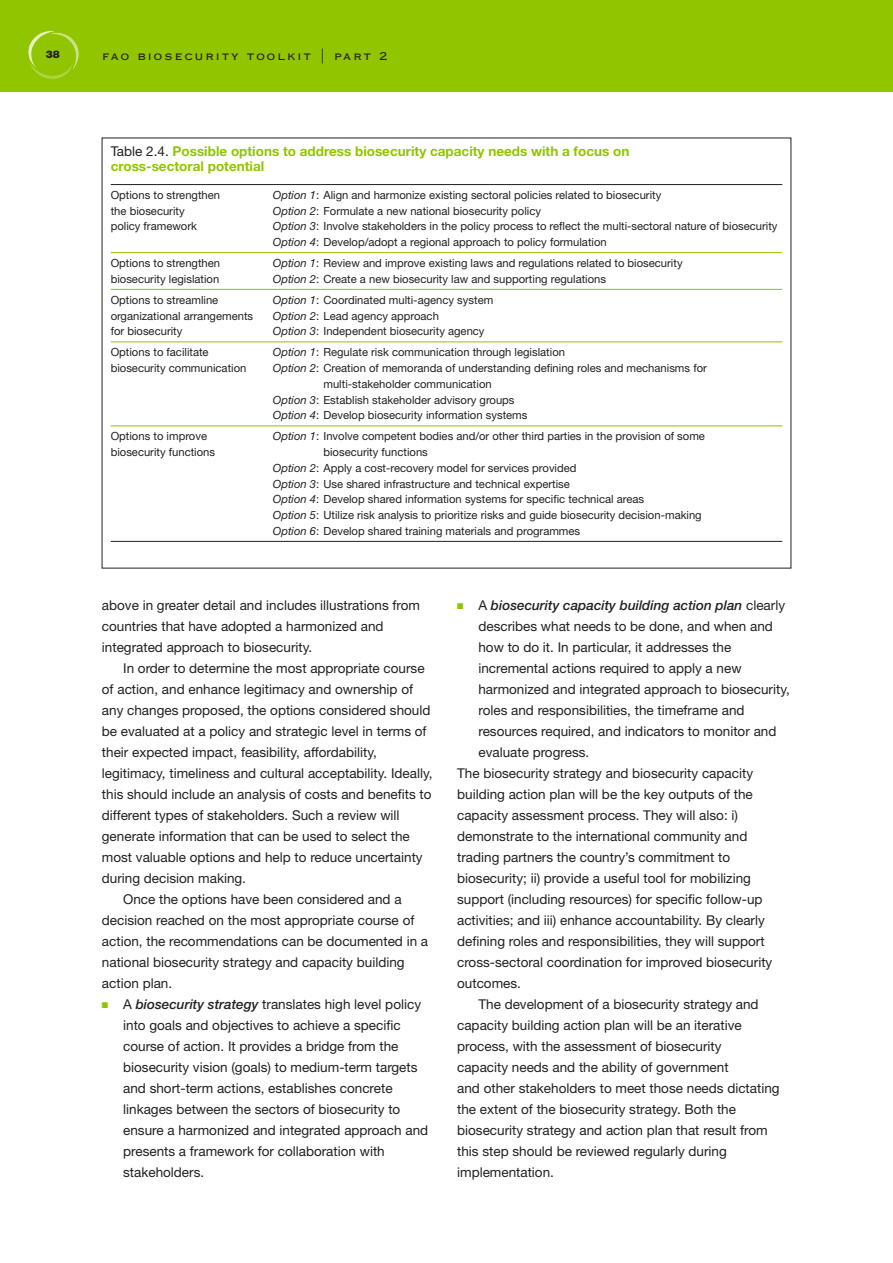
<style>
.page{position:relative;width:893px;height:1263px;background:#fff}
.page>*{position:absolute;margin:0;border:0;box-sizing:border-box;transform-origin:0 0}
.t1{font:15px "Copperplate Gothic BT";letter-spacing:.095em;color:#231f20}
.t2{font:13.5px/21px "Helvetica Neue";color:#231f20}
.t3{font:700 13.5px/15px "Helvetica Neue";color:#90c500}
.t4{font:italic 500 13.5px "Helvetica Neue";color:#231f20}
.t5{font:11.25px/15.8px "Helvetica Neue";color:#231f20}
.t6{font:900 10.5px "Helvetica Neue";color:#231f20}
.s1{font-weight:400;color:#231f20}
.s2{font-style:italic}
.s3{color:#90c500}
.s4{font-weight:500;font-style:italic}
.s5{font-weight:400;font-style:normal}
</style>
<div class="page">
<div style="left:0;top:0;width:892px;height:91px;background:#90c500"></div>
<svg style="left:28px;top:30px;width:51px;height:49px"></svg>
<hr style="left:111px;top:184px;width:671px;height:1px;background:#231f20">
<hr style="left:111px;top:252px;width:671px;height:1px;background:#90c500">
<hr style="left:111px;top:289px;width:671px;height:1px;background:#90c500">
<hr style="left:111px;top:341px;width:671px;height:1px;background:#90c500">
<hr style="left:111px;top:425px;width:671px;height:1px;background:#90c500">
<hr style="left:111px;top:541px;width:671px;height:1px;background:#231f20">
<p class="t6" style="left:46px;top:50px;width:16px">38</p>
<p class="t1" style="left:102px;top:46px;width:288px">fao biosecurity toolkit | part 2</p>
<p class="t3" style="left:111px;top:145px;width:520px"><span class="s1">Table 2.4.</span> Possible options to address biosecurity capacity needs with a focus on cross-sectoral potential</p>
<p class="t5" style="left:111px;top:188px;width:111px">Options to strengthen</p>
<p class="t5" style="left:273px;top:188px;width:390px"><span class="s2">Option 1</span>: Align and harmonize existing sectoral policies related to biosecurity</p>
<p class="t5" style="left:111px;top:204px;width:75px">the biosecurity</p>
<p class="t5" style="left:273px;top:204px;width:270px"><span class="s2">Option 2</span>: Formulate a new national biosecurity policy</p>
<p class="t5" style="left:111px;top:219px;width:88px">policy framework</p>
<p class="t5" style="left:273px;top:219px;width:506px"><span class="s2">Option 3</span>: Involve stakeholders in the policy process to reflect the multi-sectoral nature of biosecurity<br><span class="s2">Option 4</span>: Develop/adopt a regional approach to policy formulation</p>
<p class="t5" style="left:111px;top:256px;width:111px">Options to strengthen</p>
<p class="t5" style="left:273px;top:256px;width:411px"><span class="s2">Option 1</span>: Review and improve existing laws and regulations related to biosecurity</p>
<p class="t5" style="left:111px;top:272px;width:110px">biosecurity legislation</p>
<p class="t5" style="left:273px;top:272px;width:335px"><span class="s2">Option 2</span>: Create a new biosecurity law and supporting regulations</p>
<p class="t5" style="left:111px;top:293px;width:109px">Options to streamline</p>
<p class="t5" style="left:273px;top:293px;width:222px"><span class="s2">Option 1</span>: Coordinated multi-agency system</p>
<p class="t5" style="left:111px;top:309px;width:144px">organizational arrangements</p>
<p class="t5" style="left:273px;top:309px;width:168px"><span class="s2">Option 2</span>: Lead agency approach</p>
<p class="t5" style="left:111px;top:324px;width:73px">for biosecurity</p>
<p class="t5" style="left:273px;top:324px;width:213px"><span class="s2">Option 3</span>: Independent biosecurity agency</p>
<p class="t5" style="left:111px;top:345px;width:99px">Options to facilitate</p>
<p class="t5" style="left:273px;top:345px;width:294px"><span class="s2">Option 1</span>: Regulate risk communication through legislation</p>
<p class="t5" style="left:111px;top:361px;width:137px">biosecurity communication</p>
<p class="t5" style="left:273px;top:361px;width:435px"><span class="s2">Option 2</span>: Creation of memoranda of understanding defining roles and mechanisms for</p>
<p class="t5" style="left:323px;top:377px;width:170px">multi-stakeholder communication</p>
<p class="t5" style="left:273px;top:393px;width:243px"><span class="s2">Option 3</span>: Establish stakeholder advisory groups</p>
<p class="t5" style="left:273px;top:408px;width:256px"><span class="s2">Option 4</span>: Develop biosecurity information systems</p>
<p class="t5" style="left:111px;top:429px;width:98px">Options to improve</p>
<p class="t5" style="left:273px;top:429px;width:433px"><span class="s2">Option 1</span>: Involve competent bodies and/or other third parties in the provision of some</p>
<p class="t5" style="left:111px;top:445px;width:106px">biosecurity functions</p>
<p class="t5" style="left:273px;top:445px;width:430px;text-indent:51px">biosecurity functions<br><span class="s2">Option 2</span>: Apply a cost-recovery model for services provided<br><span class="s2">Option 3</span>: Use shared infrastructure and technical expertise<br><span class="s2">Option 4</span>: Develop shared information systems for specific technical areas<br><span class="s2">Option 5</span>: Utilize risk analysis to prioritize risks and guide biosecurity decision-making <span class="s2">Option 6</span>: Develop shared training materials and programmes</p>
<p class="t2" style="left:102px;top:596px;width:320px">above in greater detail and includes illustrations from countries that have adopted a harmonized and integrated approach to biosecurity.</p>
<p class="t2" style="left:123px;top:659px;width:303px">In order to determine the most appropriate course</p>
<p class="t2" style="left:102px;top:680px;width:313px">of action, and enhance legitimacy and ownership of</p>
<p class="t2" style="left:102px;top:701px;width:330px">any changes proposed, the options considered should</p>
<p class="t2" style="left:102px;top:722px;width:326px">be evaluated at a policy and strategic level in terms of</p>
<p class="t2" style="left:102px;top:743px;width:276px">their expected impact, feasibility, affordability,</p>
<p class="t2" style="left:102px;top:764px;width:332px">legitimacy, timeliness and cultural acceptability. Ideally,</p>
<p class="t2" style="left:102px;top:785px;width:331px">this should include an analysis of costs and benefits to</p>
<p class="t2" style="left:102px;top:806px;width:299px">different types of stakeholders. Such a review will</p>
<p class="t2" style="left:102px;top:827px;width:309px">generate information that can be used to select the</p>
<p class="t2" style="left:102px;top:848px;width:322px">most valuable options and help to reduce uncertainty</p>
<p class="t2" style="left:102px;top:869px;width:146px">during decision making.</p>
<p class="t2" style="left:123px;top:890px;width:280px">Once the options have been considered and a</p>
<p class="t2" style="left:102px;top:911px;width:314px">decision reached on the most appropriate course of</p>
<p class="t2" style="left:102px;top:932px;width:328px">action, the recommendations can be documented in a</p>
<p class="t2" style="left:102px;top:953px;width:304px">national biosecurity strategy and capacity building</p>
<p class="t2" style="left:102px;top:974px;width:72px">action plan.</p>
<p class="t2" style="left:123px;top:995px;width:306px;text-indent:-21px"><span class="s3">■</span> A <span class="s4">biosecurity strategy</span> translates high level policy into goals and objectives to achieve a specific course of action. It provides a bridge from the biosecurity vision (goals) to medium-term targets and short-term actions, establishes concrete linkages between the sectors of biosecurity to ensure a harmonized and integrated approach and presents a framework for collaboration with stakeholders.</p>
<p class="t4" style="left:457px;top:601px;width:329px"><span class="s3">■</span> <span class="s5">A</span> biosecurity capacity building action plan <span class="s5">clearly</span></p>
<p class="t2" style="left:478px;top:617px;width:296px">describes what needs to be done, and when and</p>
<p class="t2" style="left:478px;top:638px;width:254px">how to do it. In particular, it addresses the</p>
<p class="t2" style="left:478px;top:659px;width:265px">incremental actions required to apply a new</p>
<p class="t2" style="left:478px;top:680px;width:313px">harmonized and integrated approach to biosecurity,</p>
<p class="t2" style="left:478px;top:701px;width:268px">roles and responsibilities, the timeframe and</p>
<p class="t2" style="left:478px;top:722px;width:299px">resources required, and indicators to monitor and</p>
<p class="t2" style="left:478px;top:743px;width:112px">evaluate progress.</p>
<p class="t2" style="left:457px;top:764px;width:297px">The biosecurity strategy and biosecurity capacity</p>
<p class="t2" style="left:457px;top:785px;width:297px">building action plan will be the key outputs of the</p>
<p class="t2" style="left:457px;top:806px;width:282px">capacity assessment process. They will also: i)</p>
<p class="t2" style="left:457px;top:827px;width:292px">demonstrate to the international community and</p>
<p class="t2" style="left:457px;top:848px;width:274px">trading partners the country’s commitment to</p>
<p class="t2" style="left:457px;top:869px;width:295px">biosecurity; ii) provide a useful tool for mobilizing</p>
<p class="t2" style="left:457px;top:890px;width:307px">support (including resources) for specific follow-up</p>
<p class="t2" style="left:457px;top:911px;width:309px">activities; and iii) enhance accountability. By clearly</p>
<p class="t2" style="left:457px;top:932px;width:309px">defining roles and responsibilities, they will support</p>
<p class="t2" style="left:457px;top:953px;width:317px">cross-sectoral coordination for improved biosecurity</p>
<p class="t2" style="left:457px;top:974px;width:65px">outcomes.</p>
<p class="t2" style="left:478px;top:995px;width:282px">The development of a biosecurity strategy and</p>
<p class="t2" style="left:457px;top:1016px;width:286px">capacity building action plan will be an iterative</p>
<p class="t2" style="left:457px;top:1037px;width:266px">process, with the assessment of biosecurity</p>
<p class="t2" style="left:457px;top:1058px;width:273px">capacity needs and the ability of government</p>
<p class="t2" style="left:457px;top:1079px;width:324px">and other stakeholders to meet those needs dictating</p>
<p class="t2" style="left:457px;top:1100px;width:280px">the extent of the biosecurity strategy. Both the</p>
<p class="t2" style="left:457px;top:1121px;width:312px">biosecurity strategy and action plan that result from</p>
<p class="t2" style="left:457px;top:1142px;width:271px">this step should be reviewed regularly during</p>
<p class="t2" style="left:457px;top:1163px;width:98px">implementation.</p>
</div>
